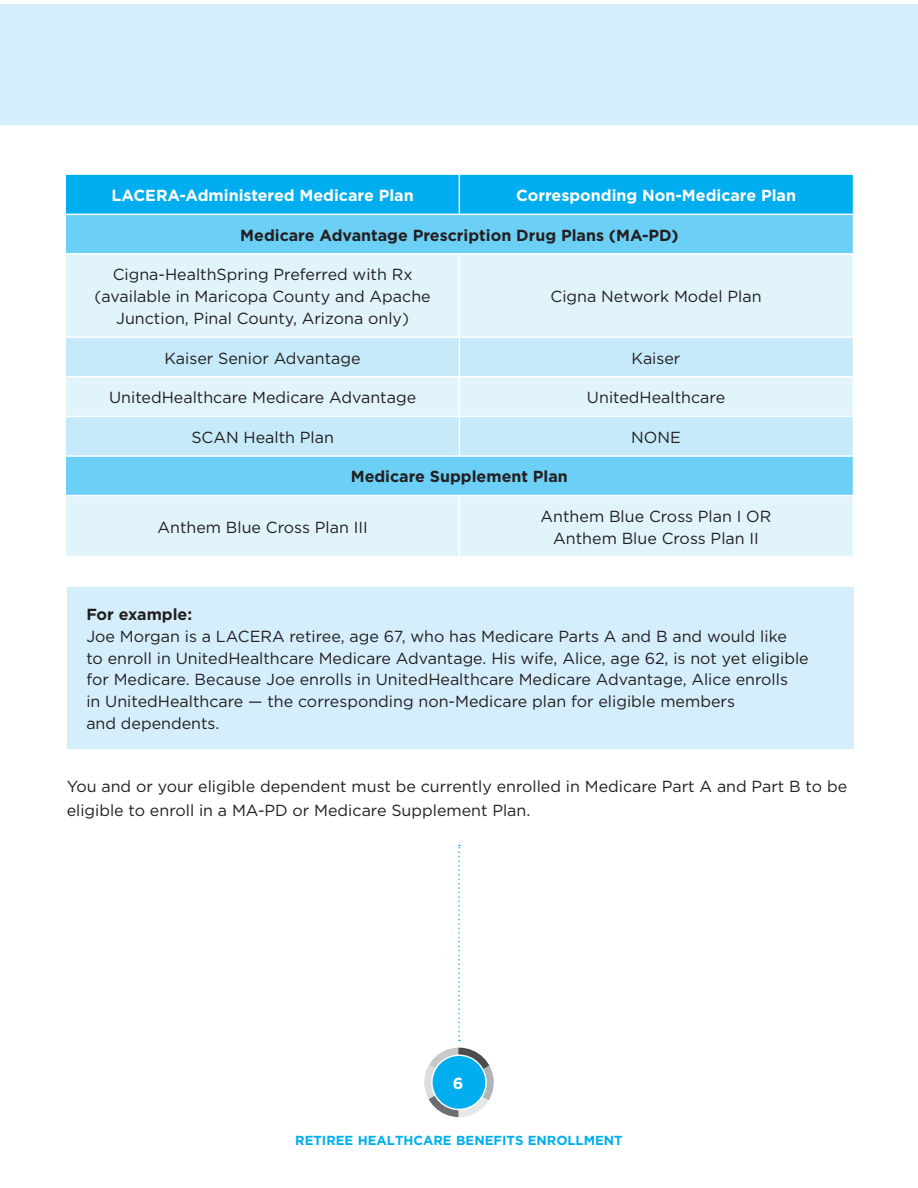
<style>
.page{position:relative;width:918px;height:1188px;background:#fff}
.page>*{position:absolute;margin:0;border:0;box-sizing:border-box;transform-origin:0 0}
.t1{font:16.05px/21.9px "Gotham";color:#231f20;text-align:center}
.t2{font:700 16.05px "Gotham";color:#231f20}
.t3{font:700 16.05px "Gotham";color:#fff}
.t4{font:700 13.05px "Gotham";color:#00aeef}
</style>
<div class="page">
<div style="left:0;top:4px;width:918px;height:121px;background:#d4effb"></div>
<svg style="left:458px;top:845px;width:2px;height:196px"></svg>
<svg style="left:425px;top:1048px;width:68px;height:69px"></svg>
<div style="left:423px;top:1046px;width:72px;height:73px;border:1px solid #fff;border-radius:50%"></div>
<div style="left:432px;top:1055px;width:54px;height:54px;background:#00aeef;border-radius:50%"></div>
<div style="left:431px;top:1055px;width:56px;height:55px;border:1px solid #fff;border-radius:50%"></div>
<div style="left:66px;top:175px;width:787px;height:39px;background:#00aeef"></div>
<div style="left:66px;top:215px;width:787px;height:38px;background:#6bcff6"></div>
<svg style="left:66px;top:255px;width:787px;height:301px;background:#c8ecfa"></svg>
<svg style="left:66px;top:338px;width:787px;height:117px;background:#cfedfa"></svg>
<hr style="left:459px;top:175px;width:1px;height:39px;background:#fff">
<hr style="left:459px;top:255px;width:1px;height:81px;background:#fff">
<hr style="left:66px;top:336px;width:787px;height:2px;background:#fff">
<hr style="left:459px;top:338px;width:1px;height:38px;background:#fff">
<hr style="left:66px;top:376px;width:787px;height:2px;background:#fff">
<hr style="left:459px;top:378px;width:1px;height:38px;background:#fff">
<hr style="left:66px;top:416px;width:787px;height:1px;background:#fff">
<hr style="left:459px;top:417px;width:1px;height:38px;background:#fff">
<hr style="left:66px;top:455px;width:787px;height:2px;background:#fff">
<hr style="left:66px;top:495px;width:787px;height:1px;background:#fff">
<hr style="left:459px;top:496px;width:1px;height:60px;background:#fff">
<div style="left:67px;top:587px;width:787px;height:162px;background:#d4effb"></div>
<p class="t3" style="left:112px;top:190px;width:304px">LACERA-Administered Medicare Plan</p>
<p class="t3" style="left:516px;top:190px;width:282px">Corresponding Non-Medicare Plan</p>
<p class="t2" style="left:240px;top:229px;width:440px">Medicare Advantage Prescription Drug Plans (MA-PD)</p>
<p class="t1" style="left:95px;top:265px;width:338px">Cigna-HealthSpring Preferred with Rx (available in Maricopa County and Apache<br>Junction, Pinal County, Arizona only)</p>
<p class="t1" style="left:551px;top:287px;width:212px">Cigna Network Model Plan</p>
<p class="t1" style="left:165px;top:348px;width:198px">Kaiser Senior Advantage</p>
<p class="t1" style="left:632px;top:348px;width:50px">Kaiser</p>
<p class="t1" style="left:109px;top:388px;width:309px">UnitedHealthcare Medicare Advantage</p>
<p class="t1" style="left:587px;top:388px;width:140px">UnitedHealthcare</p>
<p class="t1" style="left:191px;top:427px;width:144px">SCAN Health Plan</p>
<p class="t1" style="left:631px;top:427px;width:51px">NONE</p>
<p class="t2" style="left:351px;top:471px;width:219px">Medicare Supplement Plan</p>
<p class="t1" style="left:158px;top:517px;width:212px">Anthem Blue Cross Plan III</p>
<p class="t1" style="left:541px;top:507px;width:232px">Anthem Blue Cross Plan I OR<br>Anthem Blue Cross Plan II</p>
<p class="t2" style="left:86px;top:608px;width:107px">For example:</p>
<p class="t1" style="left:86px;top:626px;width:724px;text-align:left">Joe Morgan is a LACERA retiree, age 67, who has Medicare Parts A and B and would like<br>to enroll in UnitedHealthcare Medicare Advantage. His wife, Alice, age 62, is not yet eligible for Medicare. Because Joe enrolls in UnitedHealthcare Medicare Advantage, Alice enrolls<br>in UnitedHealthcare — the corresponding non-Medicare plan for eligible members<br>and dependents.</p>
<p class="t1" style="left:67px;top:776px;width:782px;line-height:23.2px;text-align:left">You and or your eligible dependent must be currently enrolled in Medicare Part A and Part B to be eligible to enroll in a MA-PD or Medicare Supplement Plan.</p>
<p class="t3" style="left:453px;top:1077px;width:12px">6</p>
<p class="t4" style="left:295px;top:1135px;width:329px">RETIREE HEALTHCARE BENEFITS ENROLLMENT</p>
</div>
